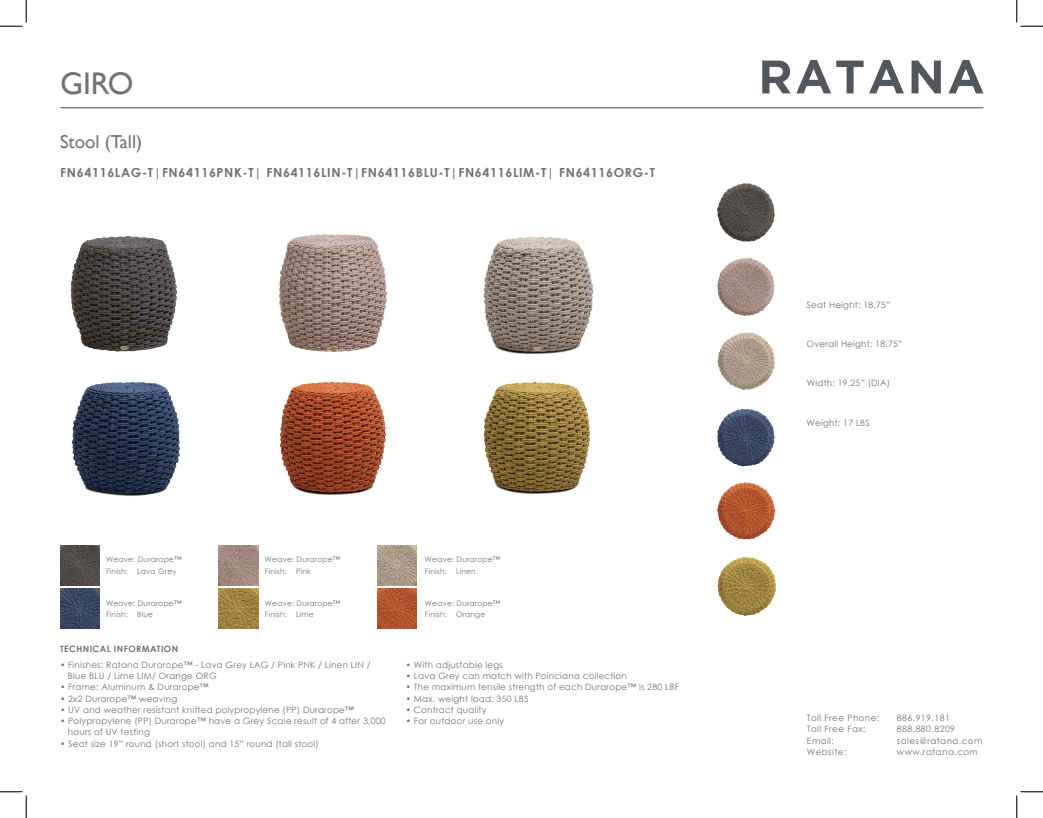
<style>
.page{position:relative;width:1043px;height:818px;background:#fff}
.page>*{position:absolute;margin:0;border:0;box-sizing:border-box;transform-origin:0 0}
.t1{font:31.25px "Gill Sans";color:#737373}
.t2{font:18.75px "Gill Sans";color:#737373}
.t3{font:700 12.5px "Century Gothic";letter-spacing:.05em;color:#737373}
.t4{font:8.75px/11.2px "Century Gothic";letter-spacing:.025em;color:#737373}
.t5{font:8.75px "Century Gothic";letter-spacing:.05em;color:#737373}
.t6{font:700 8.75px "Century Gothic";letter-spacing:.05em;color:#737373}
.t7{font:7.5px/11.2px "Century Gothic";letter-spacing:.025em;color:#737373}
</style>
<div class="page">
<hr style="left:60px;top:107px;width:923px;height:1px;background:#737373">
<img style="left:762px;top:60px;width:221px;height:34px">
<img style="left:70px;top:234px;width:317px;height:118px">
<img style="left:71px;top:381px;width:315px;height:115px">
<img style="left:483px;top:237px;width:111px;height:257px">
<img style="left:60px;top:588px;width:40px;height:40px">
<img style="left:219px;top:588px;width:40px;height:40px">
<img style="left:377px;top:545px;width:39px;height:40px">
<img style="left:377px;top:588px;width:39px;height:40px">
<img style="left:60px;top:545px;width:40px;height:40px">
<img style="left:219px;top:545px;width:40px;height:40px">
<img style="left:717px;top:183px;width:58px;height:59px">
<img style="left:717px;top:257px;width:58px;height:59px">
<img style="left:717px;top:332px;width:58px;height:58px">
<img style="left:717px;top:409px;width:58px;height:58px">
<img style="left:717px;top:482px;width:59px;height:58px">
<img style="left:717px;top:556px;width:60px;height:60px">
<svg style="left:0;top:0;width:27px;height:27px"></svg>
<svg style="left:0;top:791px;width:27px;height:27px"></svg>
<svg style="left:1016px;top:0;width:26px;height:27px"></svg>
<svg style="left:1016px;top:791px;width:26px;height:27px"></svg>
<h1 class="t1" style="left:60px;top:65px;width:75px">GIRO</h1>
<h2 class="t2" style="left:60px;top:131px;width:84px">Stool (Tall)</h2>
<h3 class="t3" style="left:60px;top:163px;width:596px">FN64116LAG-T|FN64116PNK-T| FN64116LIN-T|FN64116BLU-T|FN64116LIM-T| FN64116ORG-T</h3>
<p class="t7" style="left:106px;top:554px;width:77px">Weave: Durarope™<br>Finish: Lava Grey</p>
<p class="t7" style="left:265px;top:554px;width:77px">Weave: Durarope™<br>Finish: Pink</p>
<p class="t7" style="left:425px;top:554px;width:77px">Weave: Durarope™<br>Finish: Linen</p>
<p class="t7" style="left:425px;top:597px;width:77px">Weave: Durarope™<br>Finish: Orange</p>
<p class="t7" style="left:106px;top:597px;width:77px">Weave: Durarope™<br>Finish: Blue</p>
<p class="t7" style="left:265px;top:597px;width:77px">Weave: Durarope™<br>Finish: Lime</p>
<p class="t6" style="left:60px;top:642px;width:120px">TECHNICAL INFORMATION</p>
<p class="t4" style="left:68px;top:659px;width:304px;text-indent:-8px">• Finishes: Ratana Durarope™ - Lava Grey LAG / Pink PNK / Linen LIN /<br>Blue BLU / Lime LIM/ Orange ORG</p>
<p class="t4" style="left:60px;top:681px;width:150px">• Frame: Aluminum &amp; Durarope™</p>
<p class="t4" style="left:60px;top:692px;width:119px">• 2x2 Durarope™ weaving</p>
<p class="t4" style="left:60px;top:704px;width:295px">• UV and weather resistant knitted polypropylene (PP) Durarope™</p>
<p class="t4" style="left:68px;top:715px;width:319px;text-indent:-8px">• Polypropylene (PP) Durarope™ have a Grey Scale result of 4 after 3,000 hours of UV testing</p>
<p class="t4" style="left:60px;top:737px;width:260px">• Seat size 19” round (short stool) and 15” round (tall stool)</p>
<p class="t4" style="left:406px;top:659px;width:99px">• With adjustable legs</p>
<p class="t4" style="left:406px;top:670px;width:222px">• Lava Grey can match with Poinciana collection</p>
<p class="t4" style="left:406px;top:681px;width:274px">• The maximum tensile strength of each Durarope™ is 280 LBF</p>
<p class="t4" style="left:406px;top:692px;width:124px">• Max. weight load: 350 LBS</p>
<p class="t4" style="left:406px;top:704px;width:82px">• Contract quality</p>
<p class="t4" style="left:406px;top:715px;width:100px">• For outdoor use only</p>
<p class="t4" style="left:806px;top:299px;width:85px">Seat Height: 18.75”</p>
<p class="t4" style="left:806px;top:338px;width:97px">Overall Height: 18.75”</p>
<p class="t4" style="left:807px;top:377px;width:85px">Width: 19.25” (DIA)</p>
<p class="t4" style="left:806px;top:417px;width:65px">Weight: 17 LBS</p>
<p class="t5" style="left:807px;top:711px;width:74px">Toll Free Phone:</p>
<p class="t5" style="left:897px;top:711px;width:54px">886.919.181</p>
<p class="t5" style="left:807px;top:723px;width:60px">Toll Free Fax:</p>
<p class="t5" style="left:897px;top:723px;width:60px">888.880.8209</p>
<p class="t4" style="left:807px;top:734px;width:28px">Email:</p>
<p class="t5" style="left:897px;top:734px;width:87px">sales@ratana.com</p>
<p class="t5" style="left:807px;top:745px;width:41px">Website:</p>
<p class="t5" style="left:897px;top:745px;width:82px">www.ratana.com</p>
</div>
